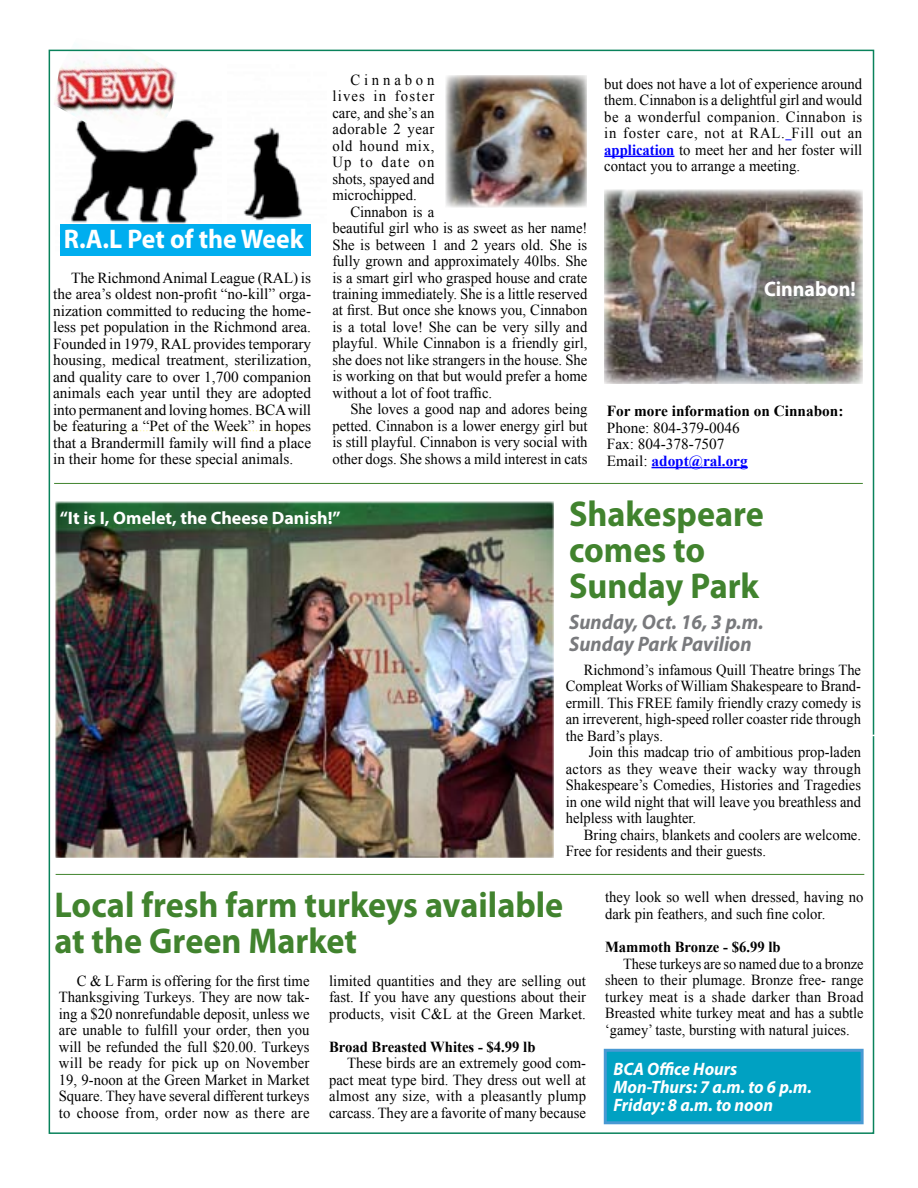
<style>
.page{position:relative;width:918px;height:1188px;background:#fff}
.page>*{position:absolute;margin:0;border:0;box-sizing:border-box;transform-origin:0 0}
.t1{font:700 36px/36px "Myriad Pro";color:#41832e;scale:.95 1}
.t2{font:700 27px "Myriad Pro";color:#fff;scale:.95 1}
.t3{font:italic 700 21px/22.5px "Myriad Pro";color:#797a7d;scale:.95 1}
.t4{font:700 21px "Myriad Pro";color:#fff;scale:.95 1}
.t5{font:italic 700 18px/18px "Myriad Pro";color:#fff;scale:.95 1}
.t6{font:700 18px "Myriad Pro";color:#fff}
.t7{font:15.3px/16.5px "Times New Roman";color:#000;text-align:justify;scale:.96 1}
.t8{font:15.3px/16.5px "Times New Roman";color:#000;text-align:justify}
.t9{font:15.3px/16.5px "Times New Roman";color:#000;text-align:justify;scale:.95 1}
.t10{font:15.3px/16.5px "Times New Roman";color:#000;text-align:justify;scale:.94 1}
.t11{font:700 15.3px "Times New Roman";color:#000;scale:.96 1}
.t12{font:700 15.3px "Times New Roman";color:#000}
.s1{font-weight:700;color:#00f}
</style>
<div class="page">
<img style="left:71px;top:119px;width:144px;height:105px">
<img style="left:54px;top:49px;width:123px;height:90px">
<div style="left:435px;top:68px;width:152px;height:148px;border:3px solid #fff;border-radius:7px"></div>
<svg style="left:78px;top:430px;width:222px;height:1px"></svg>
<img style="left:604px;top:190px;width:259px;height:194px">
<img style="left:243px;top:127px;width:68px;height:99px">
<img style="left:446px;top:75px;width:141px;height:132px">
<div style="left:60px;top:224px;width:250px;height:32px;background:#00aeef"></div>
<hr style="left:604px;top:156px;width:70px;height:1px;background:#00f">
<hr style="left:54px;top:483px;width:809px;height:1px;background:#41832e">
<hr style="left:652px;top:467px;width:96px;height:1px;background:#00f">
<img style="left:56px;top:502px;width:498px;height:355px">
<div style="left:604px;top:1049px;width:260px;height:75px;background:#00a1c2;border:3px solid #4999d3"></div>
<hr style="left:56px;top:874px;width:808px;height:1px;background:#41832e">
<p class="t7" style="left:332px;top:71px;width:108px;text-indent:18px">Cinnabon lives in foster care, and she’s an adorable 2 year old hound mix, Up to date on shots, spayed and microchipped.</p>
<p class="t7" style="left:332px;top:203px;width:267px;text-align:left;text-indent:18px">Cinnabon is a<br>beautiful girl who is as sweet as her name!<br>She is between 1 and 2 years old. She is fully grown and approximately 40lbs. She is a smart girl who grasped house and crate training immediately. She is a little reserved at first. But once she knows you, Cinnabon is a total love! She can be very silly and playful. While Cinnabon is a friendly girl, she does not like strangers in the house. She is working on that but would prefer a home without a lot of foot traffic.</p>
<p class="t7" style="left:332px;top:401px;width:267px;text-indent:18px">She loves a good nap and adores being petted. Cinnabon is a lower energy girl but is still playful. Cinnabon is very social with other dogs. She shows a mild interest in cats</p>
<p class="t7" style="left:604px;top:75px;width:270px">but does not have a lot of experience around them. Cinnabon is a delightful girl and would be a wonderful companion. Cinnabon is in foster care, not at RAL. Fill out an <span class="s1">application</span> to meet her and her foster will contact you to arrange a meeting.</p>
<h2 class="t2" style="left:64px;top:221px;width:254px">R.A.L Pet of the Week</h2>
<p class="t8" style="left:53px;top:269px;width:260px;text-indent:18px">The Richmond Animal League (RAL) is the area’s oldest non-profit “no-kill” orga&shy;nization committed to reducing the home&shy;less pet population in the Richmond area.<br>Founded in 1979, RAL provides temporary housing, medical treatment, sterilization, and quality care to over 1,700 companion animals each year until they are adopted into permanent and loving homes. BCA will be featuring a “Pet of the Week” in hopes that a Brandermill family will find a place in their home for these special animals.</p>
<h3 class="t4" style="left:764px;top:275px;width:98px">Cinnabon!</h3>
<p class="t12" style="left:607px;top:403px;width:238px">For more information on Cinnabon:</p>
<p class="t8" style="left:607px;top:419px;width:142px;text-align:left">Phone: 804-379-0046<br>Fax: 804-378-7507<br>Email: <span class="s1">adopt@ral.org</span></p>
<p class="t6" style="left:60px;top:506px;width:283px">“It is I, Omelet, the Cheese Danish!”</p>
<h1 class="t1" style="left:569px;top:495px;width:207px">Shakespeare comes to<br>Sunday Park</h1>
<h3 class="t3" style="left:569px;top:610px;width:206px">Sunday, Oct. 16, 3 p.m.<br>Sunday Park Pavilion</h3>
<p class="t9" style="left:566px;top:661px;width:312px;text-indent:18px">Richmond’s infamous Quill Theatre brings The Compleat Works of William Shakespeare to Brand&shy;ermill. This FREE family friendly crazy comedy is an irreverent, high-speed roller coaster ride through the Bard’s plays.</p>
<p class="t9" style="left:566px;top:744px;width:312px;text-indent:23px">Join this madcap trio of ambitious prop-laden actors as they weave their wacky way through Shakespeare’s Comedies, Histories and Tragedies in one wild night that will leave you breathless and helpless with laughter.</p>
<p class="t9" style="left:566px;top:826px;width:312px;text-indent:18px">Bring chairs, blankets and coolers are welcome.<br>Free for residents and their guests.</p>
<h1 class="t1" style="left:54px;top:886px;width:537px">Local fresh farm turkeys available at the Green Market</h1>
<p class="t7" style="left:329px;top:972px;width:269px">limited quantities and they are selling out fast. If you have any questions about their products, visit C&amp;L at the Green Market.</p>
<p class="t11" style="left:329px;top:1038px;width:217px">Broad Breasted Whites - $4.99 lb</p>
<p class="t7" style="left:329px;top:1055px;width:269px;text-indent:18px">These birds are an extremely good com&shy;pact meat type bird. They dress out well at almost any size, with a pleasantly plump carcass. They are a favorite of many because</p>
<p class="t7" style="left:59px;top:972px;width:263px;text-indent:18px">C &amp; L Farm is offering for the first time Thanksgiving Turkeys. They are now tak&shy;ing a $20 nonrefundable deposit, unless we are unable to fulfill your order, then you will be refunded the full $20.00. Turkeys will be ready for pick up on November 19, 9-noon at the Green Market in Market Square. They have several different turkeys to choose from, order now as there are</p>
<p class="t7" style="left:605px;top:889px;width:271px">they look so well when dressed, having no dark pin feathers, and such fine color.</p>
<p class="t11" style="left:605px;top:938px;width:184px">Mammoth Bronze - $6.99 lb</p>
<p class="t10" style="left:605px;top:955px;width:277px;text-indent:18px">These turkeys are so named due to a bronze sheen to their plumage. Bronze free- range turkey meat is a shade darker than Broad Breasted white turkey meat and has a subtle ‘gamey’ taste, bursting with natural juices.</p>
<p class="t5" style="left:613px;top:1059px;width:210px">BCA Office Hours<br>Mon-Thurs: 7 a.m. to 6 p.m.<br>Friday: 8 a.m. to noon</p>
</div>
